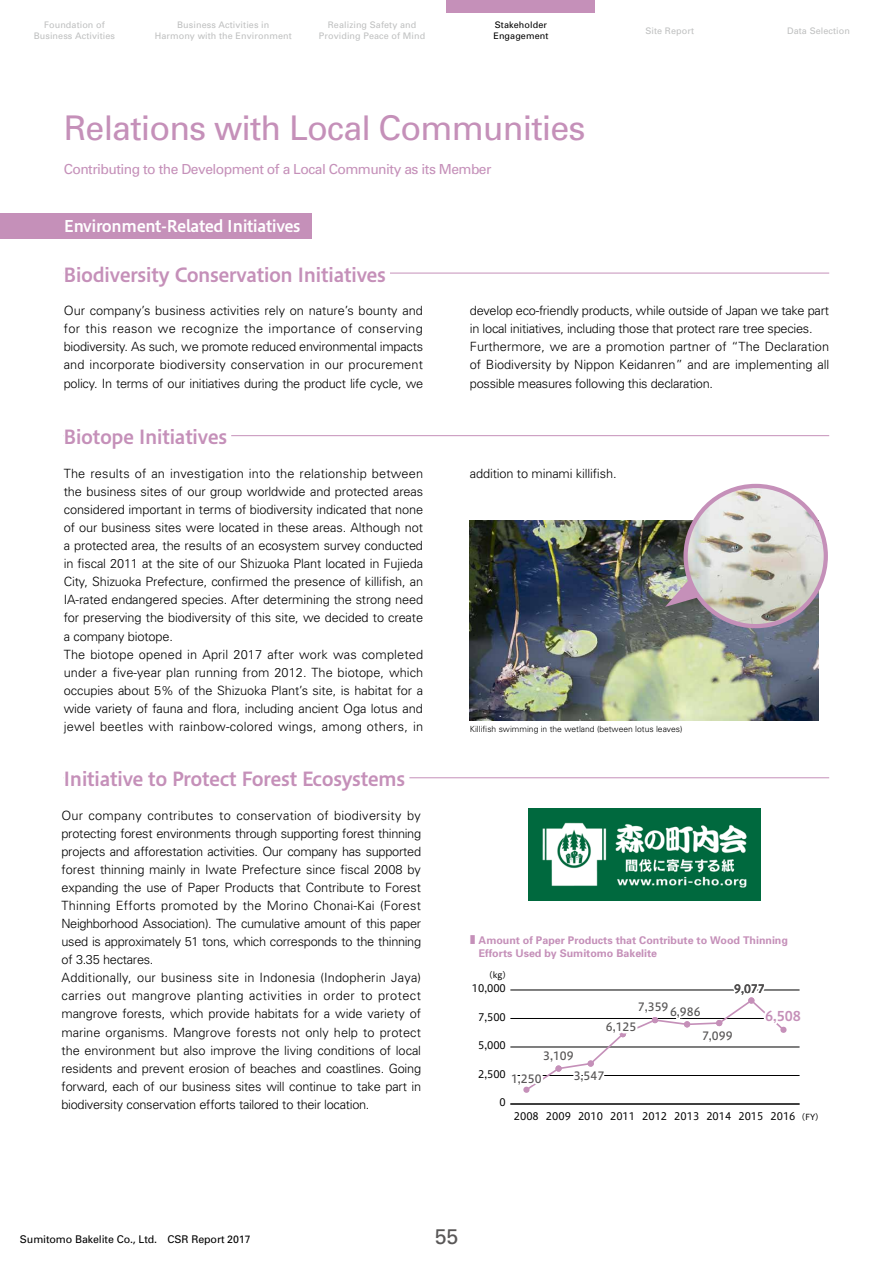
<style>
.page{position:relative;width:893px;height:1263px;background:#fff}
.page>*{position:absolute;margin:0;border:0;box-sizing:border-box;transform-origin:0 0}
.t1{font:34.05px "Univers";letter-spacing:-.025em;color:#c590b9}
.t2{font:21.3px "Univers";color:#595757}
.t3{font:19.2px "Hiragino UD Sans Std W6";letter-spacing:-.02em;color:#c590b9}
.t4{font:15.9px "Hiragino UD Sans Std W6";letter-spacing:-.025em;color:#fff}
.t5{font:13.8px "Univers";letter-spacing:-.035em;color:#c590b9}
.t6{font:13.35px "Hiragino UD Sans Std W6";color:#c59ac0}
.t7{font:300 12.75px/18.1px "Univers";letter-spacing:-.01em;color:#000}
.t8{font:11.25px "Hiragino UD Sans Std W5";color:#000}
.t9{font:700 10.65px/13.4px "Univers";color:#c590b9}
.t10{font:10.65px "Univers";letter-spacing:-.01em;color:#000}
.t11{font:10.35px "Hiragino UD Sans Std W4";color:#000}
.t12{font:9px/10.6px "Univers";letter-spacing:.01em;color:#bfc0c0;text-align:center}
.t13{font:9px/10.6px "Univers";letter-spacing:.01em;color:#000}
.t14{font:300 8.55px "Univers";color:#000}
.t15{font:8.25px "Hiragino UD Sans Std W4";color:#000}
.s1{font-family:"Hiragino UD Sans Std W4";font-weight:400;font-size:11.7px}
</style>
<div class="page">
<img style="left:470px;top:521px;width:349px;height:199px">
<hr style="left:64px;top:273px;width:765px;height:1px;background:#c590b9">
<div style="left:64px;top:267px;width:326px;height:13px;background:#fff"></div>
<hr style="left:64px;top:435px;width:765px;height:1px;background:#c590b9">
<div style="left:64px;top:429px;width:167px;height:13px;background:#fff"></div>
<hr style="left:64px;top:777px;width:765px;height:1px;background:#c590b9">
<div style="left:64px;top:772px;width:345px;height:12px;background:#fff"></div>
<div style="left:0;top:214px;width:312px;height:25px;background:#c590b9"></div>
<hr style="left:510px;top:1104px;width:289px;height:1px;background:#000">
<svg style="left:510px;top:989px;width:290px;height:104px"></svg>
<img style="left:528px;top:809px;width:232px;height:92px">
<svg style="left:665px;top:574px;width:39px;height:33px"></svg>
<img style="left:686px;top:486px;width:140px;height:140px;border-radius:70px">
<div style="left:683px;top:484px;width:145px;height:144px;border:4px solid #c590b9;border-radius:50%"></div>
<div style="left:446px;top:0;width:149px;height:13px;background:#c590b9"></div>
<p class="t12" style="left:34px;top:20px;width:83px">Foundation of<br>Business Activities</p>
<p class="t12" style="left:319px;top:20px;width:108px">Realizing Safety and<br>Providing Peace of Mind</p>
<p class="t12" style="left:645px;top:25px;width:50px">Site Report</p>
<p class="t12" style="left:155px;top:20px;width:138px">Business Activities in<br>Harmony with the Environment</p>
<p class="t13" style="left:493px;top:20px;width:57px">Stakeholder<br>Engagement</p>
<p class="t12" style="left:787px;top:25px;width:64px">Data Selection</p>
<h1 class="t1" style="left:64px;top:107px;width:523px">Relations with Local Communities</h1>
<p class="t5" style="left:64px;top:161px;width:429px">Contributing to the Development of a Local Community as its Member</p>
<p class="t4" style="left:64px;top:214px;width:238px">Environment-Related Initiatives</p>
<h3 class="t3" style="left:63px;top:260px;width:324px">Biodiversity Conservation Initiatives</h3>
<p class="t7" style="left:64px;top:301px;width:361px;text-align:justify">Our company’s business activities rely on nature’s bounty and for this reason we recognize the importance of conserving biodiversity. As such, we promote reduced environmental impacts and incorporate biodiversity conservation in our procurement policy. In terms of our initiatives during the product life cycle, we</p>
<h3 class="t3" style="left:63px;top:422px;width:165px">Biotope Initiatives</h3>
<p class="t7" style="left:64px;top:464px;width:361px">The results of an investigation into the relationship between the business sites of our group worldwide and protected areas considered important in terms of biodiversity indicated that none of our business sites were located in these areas. Although not a protected area, the results of an ecosystem survey conducted in fiscal 2011 at the site of our Shizuoka Plant located in Fujieda City, Shizuoka Prefecture, confirmed the presence of killifish, an IA-rated endangered species. After determining the strong need for preserving the biodiversity of this site, we decided to create a company biotope.<br>The biotope opened in April 2017 after work was completed under a five-year plan running from 2012. The biotope, which occupies about 5% of the Shizuoka Plant’s site, is habitat for a wide variety of fauna and flora, including ancient Oga lotus and jewel beetles with rainbow-colored wings, among others, in</p>
<p class="t15" style="left:285px;top:482px;width:43px">（百万円）</p>
<p class="t11" style="left:292px;top:532px;width:27px">4000</p>
<p class="t11" style="left:292px;top:571px;width:27px">3000</p>
<p class="t11" style="left:292px;top:610px;width:27px">2000</p>
<p class="t11" style="left:292px;top:649px;width:27px">1000</p>
<p class="t8" style="left:411px;top:653px;width:22px">611</p>
<p class="t8" style="left:373px;top:660px;width:22px">403</p>
<p class="t8" style="left:336px;top:667px;width:22px">235</p>
<p class="t11" style="left:310px;top:687px;width:8px">0</p>
<h3 class="t3" style="left:63px;top:764px;width:343px">Initiative to Protect Forest Ecosystems</h3>
<p class="t7" style="left:61px;top:806px;width:361px">Our company contributes to conservation of biodiversity by protecting forest environments through supporting forest thinning projects and afforestation activities. Our company has supported forest thinning mainly in Iwate Prefecture since fiscal 2008 by expanding the use of Paper Products that Contribute to Forest Thinning Efforts promoted by the Morino Chonai-Kai (Forest Neighborhood Association). The cumulative amount of this paper used is approximately 51 tons, which corresponds to the thinning of 3.35 hectares.<br>Additionally, our business site in Indonesia (Indopherin Jaya) carries out mangrove planting activities in order to protect mangrove forests, which provide habitats for a wide variety of marine organisms. Mangrove forests not only help to protect the environment but also improve the living conditions of local residents and prevent erosion of beaches and coastlines. Going forward, each of our business sites will continue to take part in biodiversity conservation efforts tailored to their location.</p>
<p class="t7" style="left:470px;top:301px;width:361px">develop eco-friendly products, while outside of Japan we take part in local initiatives, including those that protect rare tree species.<br>Furthermore, we are a promotion partner of “The Declaration of Biodiversity by Nippon Keidanren” and are implementing all possible measures following this declaration.</p>
<p class="t7" style="left:470px;top:464px;width:148px">addition to minami killifish.</p>
<p class="t14" style="left:470px;top:724px;width:214px">Killifish swimming in the wetland (between lotus leaves)</p>
<p class="t9" style="left:479px;top:933px;width:311px;text-indent:-9px"><span class="s1">■</span> Amount of Paper Products that Contribute to Wood Thinning<br>Efforts Used by Sumitomo Bakelite</p>
<p class="t15" style="left:485px;top:969px;width:28px">（kg）</p>
<p class="t11" style="left:472px;top:981px;width:36px">10,000</p>
<p class="t11" style="left:478px;top:1009px;width:29px">7,500</p>
<p class="t11" style="left:478px;top:1038px;width:29px">5,000</p>
<p class="t8" style="left:543px;top:1047px;width:32px">3,109</p>
<p class="t8" style="left:734px;top:980px;width:32px">9,077</p>
<p class="t8" style="left:638px;top:998px;width:32px">7,359</p>
<p class="t8" style="left:670px;top:1003px;width:32px">6,986</p>
<p class="t8" style="left:606px;top:1018px;width:32px">6,125</p>
<p class="t8" style="left:702px;top:1027px;width:32px">7,099</p>
<p class="t6" style="left:765px;top:1005px;width:38px">6,508</p>
<p class="t11" style="left:478px;top:1066px;width:29px">2,500</p>
<p class="t8" style="left:511px;top:1070px;width:32px">1,250</p>
<p class="t11" style="left:500px;top:1095px;width:8px">0</p>
<p class="t8" style="left:574px;top:1067px;width:32px">3,547</p>
<p class="t11" style="left:642px;top:1109px;width:155px">2012 2013 2014 2015 2016</p>
<p class="t11" style="left:514px;top:1109px;width:123px">2008 2009 2010 2011</p>
<p class="t15" style="left:793px;top:1111px;width:28px">　(FY)</p>
<p class="t10" style="left:20px;top:1232px;width:232px">Sumitomo Bakelite Co., Ltd. CSR Report 2017</p>
<h2 class="t2" style="left:435px;top:1223px;width:25px">55</h2>
</div>
